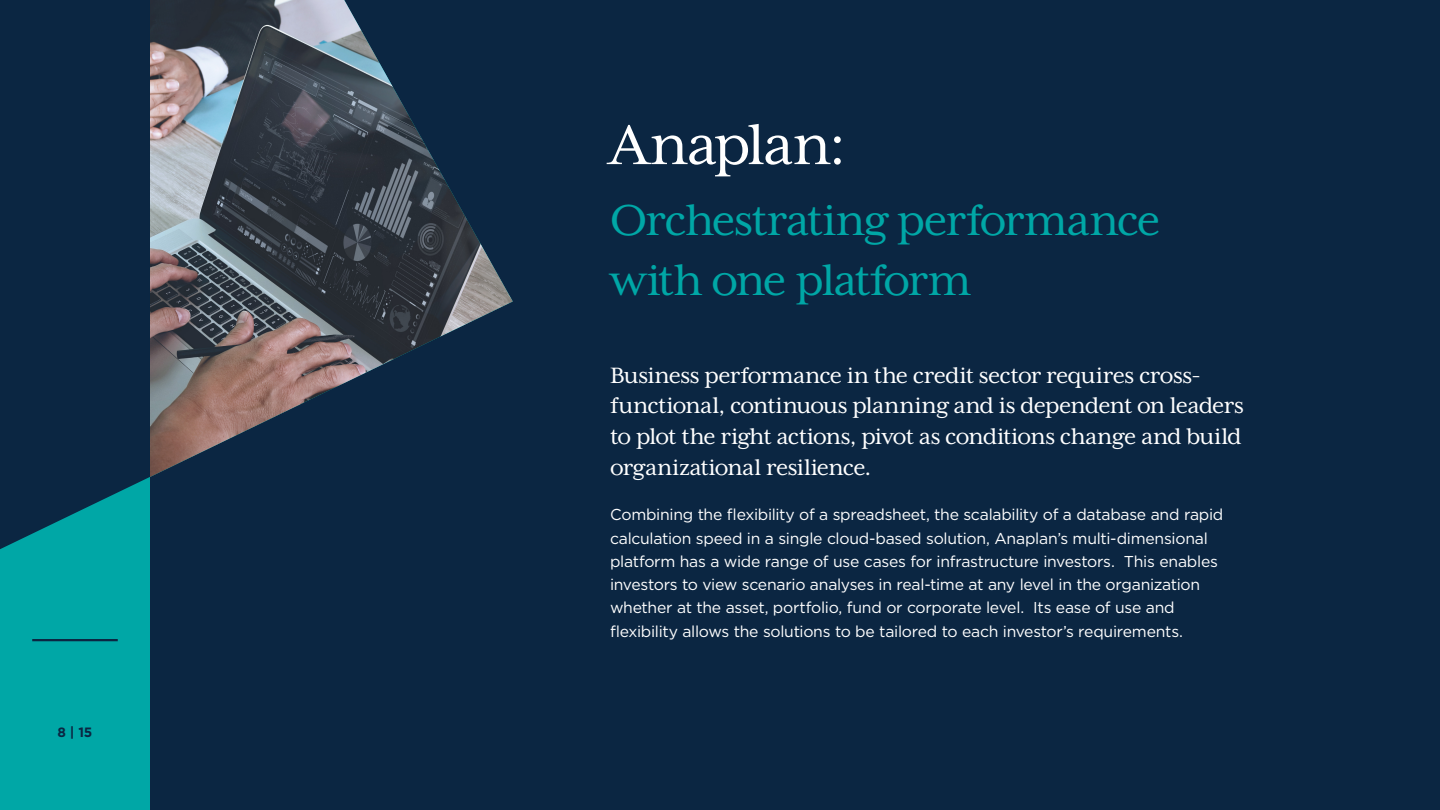
<style>
.page{position:relative;width:1440px;height:810px;background:#0b2642}
.page>*{position:absolute;margin:0;border:0;box-sizing:border-box;transform-origin:0 0}
.t1{font:64.5px "Mrs Eaves XL Serif OT";letter-spacing:-.03em;color:#fff}
.t2{font:49.5px/59.4px "Mrs Eaves XL Serif OT";letter-spacing:-.03em;color:#00a7a6}
.t3{font:25.5px/30.6px "Mrs Eaves XL Serif OT";letter-spacing:-.025em;color:#fff}
.t4{font:15.75px/23.2px "Gotham";letter-spacing:-.02em;color:#fff}
.t5{font:700 13.5px "Gotham";color:#0b2642}
</style>
<div class="page">
<svg style="left:0;top:477px;width:150px;height:333px;background:#01989a"></svg>
<hr style="left:32px;top:639px;width:86px;height:2px;background:#0b2642">
<img style="left:150px;top:0;width:363px;height:477px">
<p class="t5" style="left:58px;top:723px;width:36px">8 | 15</p>
<h1 class="t1" style="left:610px;top:110px;width:238px">Anaplan:</h1>
<h2 class="t2" style="left:610px;top:191px;width:552px">Orchestrating performance with one platform</h2>
<h3 class="t3" style="left:610px;top:360px;width:635px">Business performance in the credit sector requires cross&shy;functional, continuous planning and is dependent on leaders to plot the right actions, pivot as conditions change and build organizational resilience.</h3>
<p class="t4" style="left:610px;top:503px;width:615px">Combining the flexibility of a spreadsheet, the scalability of a database and rapid calculation speed in a single cloud-based solution, Anaplan’s multi-dimensional platform has a wide range of use cases for infrastructure investors. This enables investors to view scenario analyses in real-time at any level in the organization whether at the asset, portfolio, fund or corporate level. Its ease of use and flexibility allows the solutions to be tailored to each investor’s requirements.</p>
</div>
